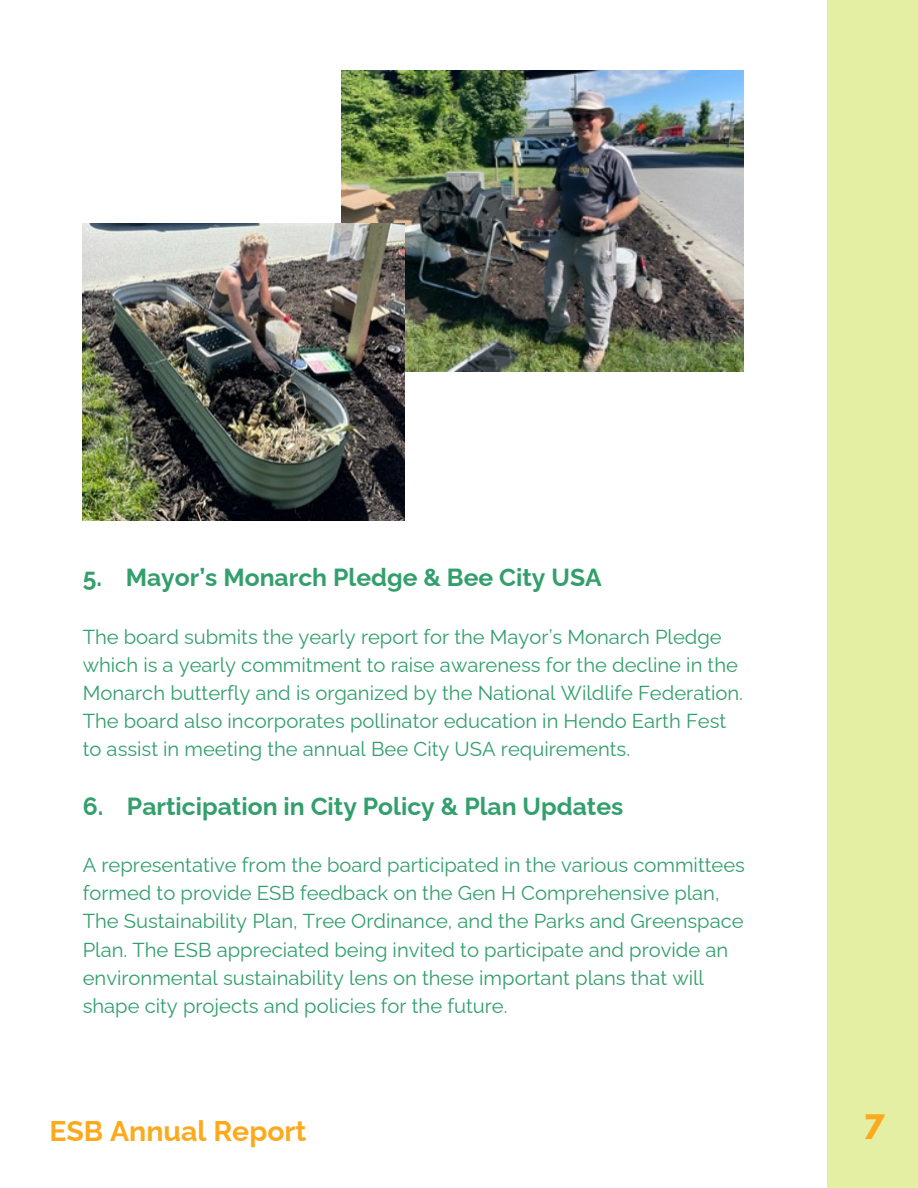
<style>
.page{position:relative;width:918px;height:1188px;background:#e5efa3}
.page>*{position:absolute;margin:0;border:0;box-sizing:border-box;transform-origin:0 0}
.t1{font:700 29.85px "League Spartan";color:#fbaa1d}
.t2{font:700 28.5px "Raleway";color:#fbaa1d}
.t3{font:700 24.75px "Raleway";color:#329f6c}
.t4{font:20.25px/28.2px "Raleway";color:#329f6c}
</style>
<div class="page">
<div style="left:0;top:0;width:826px;height:1188px;background:#fff"></div>
<img style="left:342px;top:70px;width:401px;height:302px">
<img style="left:83px;top:223px;width:321px;height:297px">
<h1 class="t3" style="left:83px;top:563px;width:521px">5. Mayor’s Monarch Pledge &amp; Bee City USA</h1>
<p class="t4" style="left:83px;top:623px;width:662px">The board submits the yearly report for the Mayor’s Monarch Pledge which is a yearly commitment to raise awareness for the decline in the Monarch butterfly and is organized by the National Wildlife Federation.<br>The board also incorporates pollinator education in Hendo Earth Fest to assist in meeting the annual Bee City USA requirements.</p>
<p class="t3" style="left:83px;top:792px;width:542px">6. Participation in City Policy &amp; Plan Updates</p>
<h2 class="t4" style="left:83px;top:851px;width:664px">A representative from the board participated in the various committees formed to provide ESB feedback on the Gen H Comprehensive plan, The Sustainability Plan, Tree Ordinance, and the Parks and Greenspace Plan. The ESB appreciated being invited to participate and provide an environmental sustainability lens on these important plans that will shape city projects and policies for the future.</h2>
<p class="t2" style="left:49px;top:1114px;width:259px">ESB Annual Report</p>
<h2 class="t1" style="left:864px;top:1112px;width:22px">7</h2>
</div>
